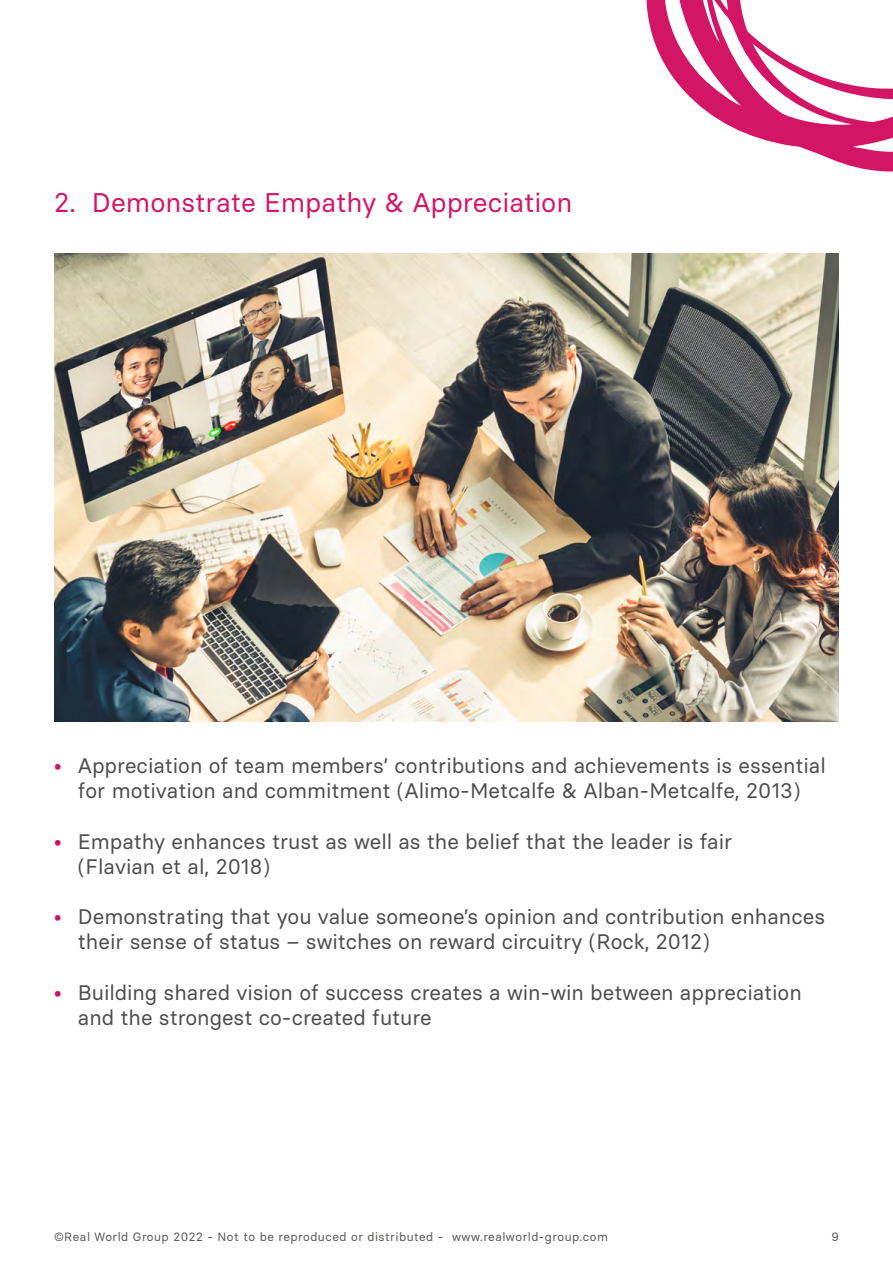
<style>
.page{position:relative;width:893px;height:1263px;background:#fff}
.page>*{position:absolute;margin:0;border:0;box-sizing:border-box;transform-origin:0 0}
.t1{font:27px "Basier Square";color:#d31767}
.t2{font:21px/25.2px "Basier Square";color:#4c4d4e}
.t3{font:21px "Basier Square";color:#d31565}
.t4{font:12px "Basier Square";letter-spacing:.04em;color:#585856}
</style>
<div class="page">
<svg style="left:646px;top:0;width:247px;height:172px"></svg>
<img style="left:54px;top:253px;width:785px;height:468px">
<p class="t1" style="left:54px;top:185px;width:520px">2. Demonstrate Empathy &amp; Appreciation</p>
<p class="t3" style="left:54px;top:752px;width:10px">•</p>
<p class="t3" style="left:54px;top:828px;width:10px">•</p>
<p class="t3" style="left:54px;top:903px;width:10px">•</p>
<p class="t3" style="left:54px;top:979px;width:10px">•</p>
<p class="t2" style="left:78px;top:753px;width:749px">Appreciation of team members’ contributions and achievements is essential for motivation and commitment (Alimo-Metcalfe &amp; Alban-Metcalfe, 2013)</p>
<p class="t2" style="left:78px;top:828px;width:656px">Empathy enhances trust as well as the belief that the leader is fair (Flavian et al, 2018)</p>
<p class="t2" style="left:78px;top:904px;width:749px">Demonstrating that you value someone’s opinion and contribution enhances their sense of status – switches on reward circuitry (Rock, 2012)</p>
<p class="t2" style="left:78px;top:979px;width:725px">Building shared vision of success creates a win-win between appreciation and the strongest co-created future</p>
<p class="t4" style="left:54px;top:1229px;width:555px">©Real World Group 2022 - Not to be reproduced or distributed - www.realworld-group.com</p>
<p class="t4" style="left:831px;top:1229px;width:9px">9</p>
</div>
